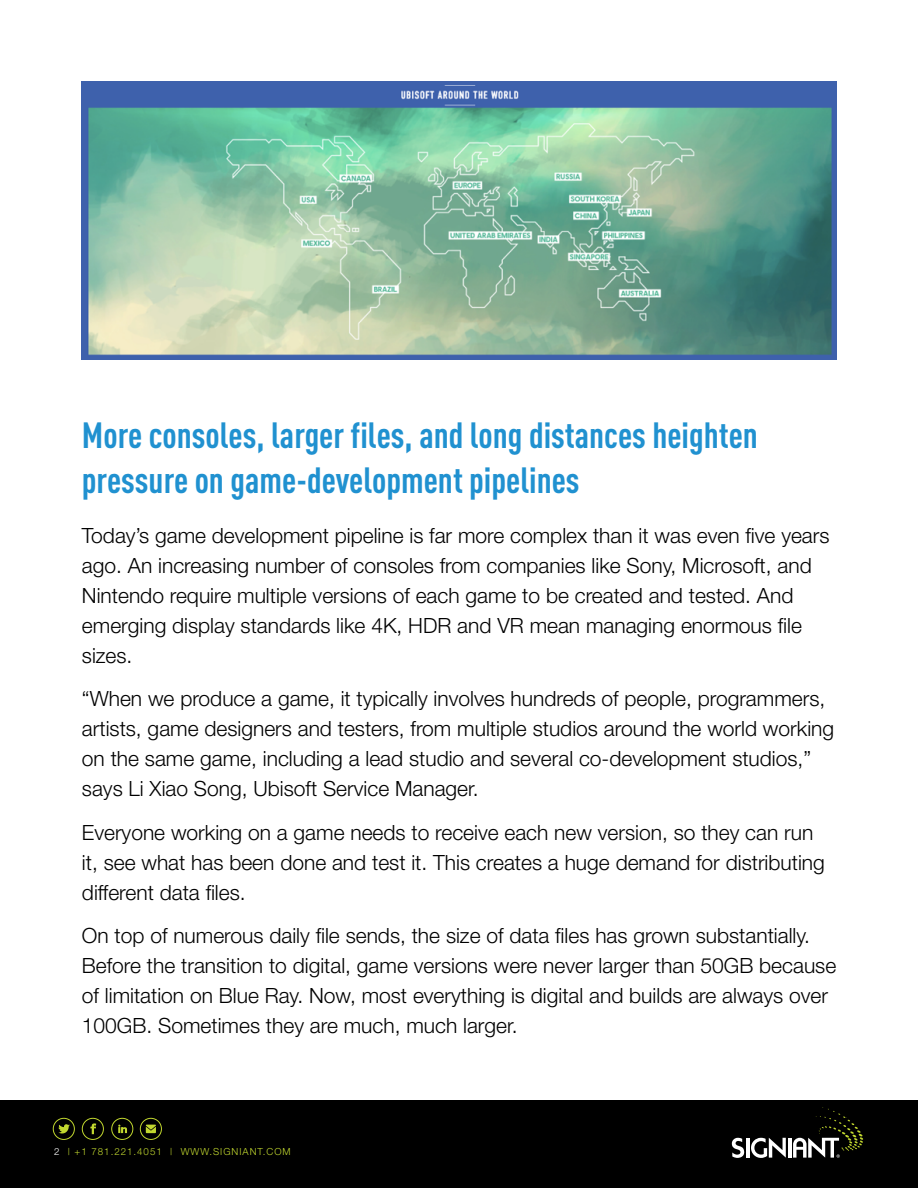
<style>
.page{position:relative;width:918px;height:1188px;background:#fff}
.page>*{position:absolute;margin:0;border:0;box-sizing:border-box;transform-origin:0 0}
.t1{font:700 condensed 36px/45px "DINOT";color:#2091d0}
.t2{font:300 21px/30px "Helvetica Neue";color:#000}
.t3{font:300 9.75px "Helvetica Neue";letter-spacing:.1em;color:#c1d72f}
.s1{color:#fff}
</style>
<div class="page">
<div style="left:0;top:1100px;width:918px;height:88px;background:#000"></div>
<div style="left:53px;top:1118px;width:22px;height:22px;border:1px solid #c1d72f;border-radius:50%"></div>
<div style="left:82px;top:1118px;width:22px;height:22px;border:1px solid #c1d72f;border-radius:50%"></div>
<div style="left:111px;top:1118px;width:22px;height:22px;border:1px solid #c1d72f;border-radius:50%"></div>
<div style="left:140px;top:1118px;width:22px;height:22px;border:1px solid #c1d72f;border-radius:50%"></div>
<svg style="left:90px;top:1123px;width:6px;height:11px"></svg>
<svg style="left:118px;top:1125px;width:9px;height:8px"></svg>
<svg style="left:58px;top:1124px;width:12px;height:10px"></svg>
<svg style="left:146px;top:1125px;width:10px;height:8px"></svg>
<hr style="left:746px;top:1138px;width:3px;height:20px;background:#fff">
<hr style="left:788px;top:1138px;width:3px;height:20px;background:#fff">
<svg style="left:793px;top:1107px;width:70px;height:51px"></svg>
<svg style="left:751px;top:1138px;width:35px;height:20px"></svg>
<svg style="left:732px;top:1138px;width:12px;height:20px"></svg>
<img style="left:82px;top:81px;width:755px;height:279px">
<h1 class="t1" style="left:82px;top:412px;width:677px">More consoles, larger files, and long distances heighten pressure on game-development pipelines</h1>
<p class="t2" style="left:82px;top:520px;width:749px">Today’s game development pipeline is far more complex than it was even five years ago. An increasing number of consoles from companies like Sony, Microsoft, and Nintendo require multiple versions of each game to be created and tested. And emerging display standards like 4K, HDR and VR mean managing enormous file sizes.</p>
<p class="t2" style="left:82px;top:683px;width:754px">“When we produce a game, it typically involves hundreds of people, programmers, artists, game designers and testers, from multiple studios around the world working on the same game, including a lead studio and several co-development studios,” says Li Xiao Song, Ubisoft Service Manager.</p>
<p class="t2" style="left:82px;top:817px;width:744px">Everyone working on a game needs to receive each new version, so they can run it, see what has been done and test it. This creates a huge demand for distributing different data files.</p>
<p class="t2" style="left:82px;top:920px;width:756px">On top of numerous daily file sends, the size of data files has grown substantially.<br>Before the transition to digital, game versions were never larger than 50GB because of limitation on Blue Ray. Now, most everything is digital and builds are always over 100GB. Sometimes they are much, much larger.</p>
<p class="t3" style="left:54px;top:1146px;width:238px"><span class="s1">2</span> | +1 781.221.4051 | WWW.SIGNIANT.COM</p>
</div>
